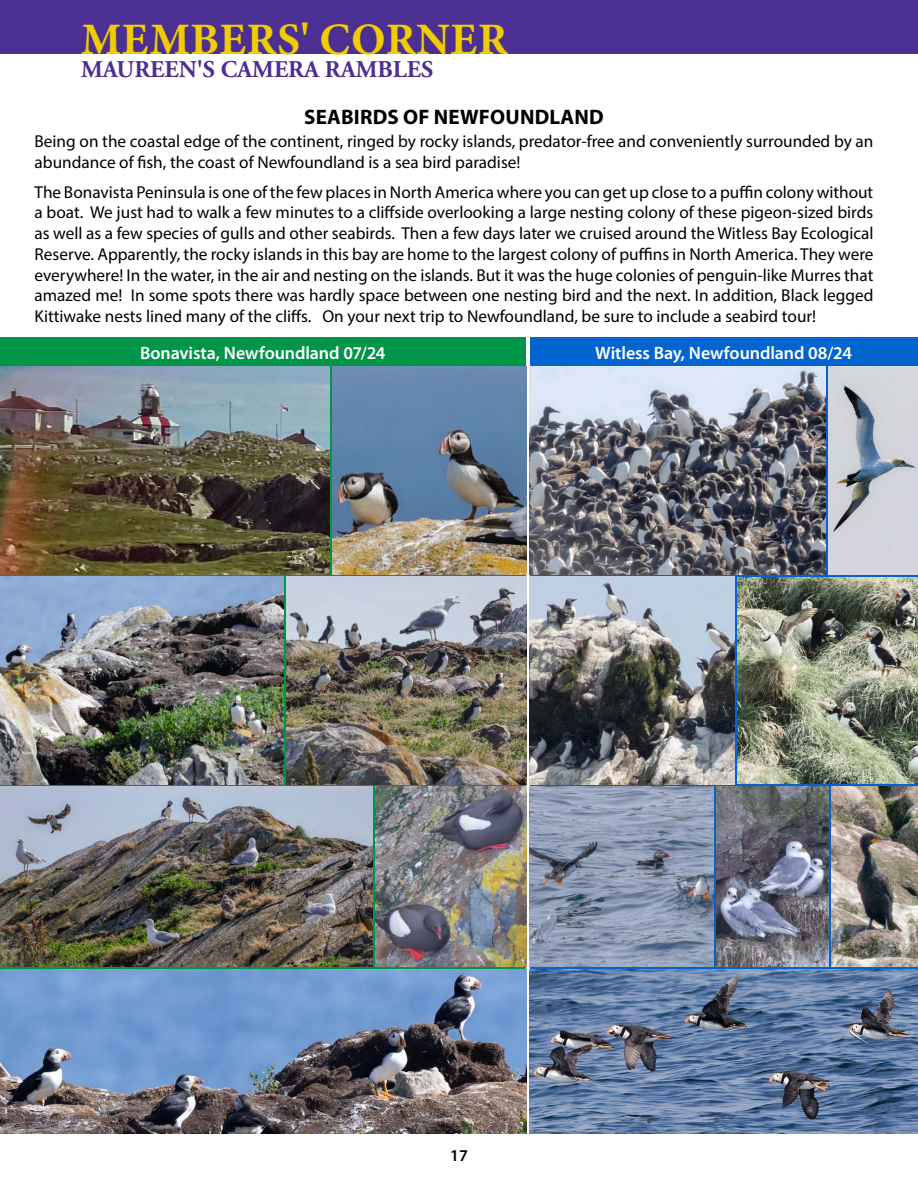
<style>
.page{position:relative;width:918px;height:1188px;background:#fff}
.page>*{position:absolute;margin:0;border:0;box-sizing:border-box;transform-origin:0 0}
.t1{font:45px "Minion Variable Concept";letter-spacing:.005em;color:#efcd00}
.t2{font:700 24px "Adobe Garamond Pro";color:#4c2f92}
.t3{font:700 21px "Myriad Pro";letter-spacing:.01em;color:#000}
.t4{font:600 18px "Myriad Pro";letter-spacing:-.005em;color:#fff}
.t5{font:17.25px/20.7px "Myriad Pro";color:#000}
.t6{font:600 16.5px "Myriad Pro";color:#000}
</style>
<div class="page">
<div style="left:0;top:0;width:918px;height:54px;background:#4c2f92"></div>
<div style="left:530px;top:338px;width:388px;height:796px;background:#0265cf"></div>
<div style="left:0;top:338px;width:526px;height:796px;background:#009549"></div>
<img style="left:0;top:366px;width:329px;height:209px">
<img style="left:0;top:577px;width:284px;height:207px">
<img style="left:0;top:786px;width:373px;height:181px">
<img style="left:332px;top:366px;width:194px;height:209px">
<img style="left:529px;top:366px;width:297px;height:209px">
<img style="left:0;top:969px;width:526px;height:165px">
<img style="left:529px;top:786px;width:185px;height:181px">
<img style="left:287px;top:577px;width:239px;height:207px">
<img style="left:717px;top:786px;width:112px;height:180px">
<img style="left:529px;top:969px;width:389px;height:165px">
<img style="left:376px;top:786px;width:150px;height:181px">
<img style="left:529px;top:577px;width:205px;height:207px">
<img style="left:832px;top:786px;width:86px;height:180px">
<img style="left:829px;top:366px;width:89px;height:209px">
<img style="left:738px;top:577px;width:180px;height:206px">
<h1 class="t1" style="left:81px;top:8px;width:428px">MEMBERS' CORNER</h1>
<h2 class="t2" style="left:81px;top:55px;width:354px">MAUREEN'S CAMERA RAMBLES</h2>
<p class="t3" style="left:304px;top:103px;width:301px">SEABIRDS OF NEWFOUNDLAND</p>
<p class="t5" style="left:35px;top:131px;width:840px">Being on the coastal edge of the continent, ringed by rocky islands, predator-free and conveniently surrounded by an abundance of fish, the coast of Newfoundland is a sea bird paradise!</p>
<p class="t5" style="left:35px;top:181px;width:841px;text-align:justify">The Bonavista Peninsula is one of the few places in North America where you can get up close to a puffin colony without a boat. We just had to walk a few minutes to a cliffside overlooking a large nesting colony of these pigeon-sized birds as well as a few species of gulls and other seabirds. Then a few days later we cruised around the Witless Bay Ecological Reserve. Apparently, the rocky islands in this bay are home to the largest colony of puffins in North America. They were everywhere! In the water, in the air and nesting on the islands. But it was the huge colonies of penguin-like Murres that amazed me! In some spots there was hardly space between one nesting bird and the next. In addition, Black legged Kittiwake nests lined many of the cliffs. On your next trip to Newfoundland, be sure to include a seabird tour!</p>
<p class="t4" style="left:140px;top:341px;width:247px">Bonavista, Newfoundland 07/24</p>
<p class="t4" style="left:595px;top:341px;width:258px">Witless Bay, Newfoundland 08/24</p>
<p class="t6" style="left:450px;top:1145px;width:19px">17</p>
</div>
